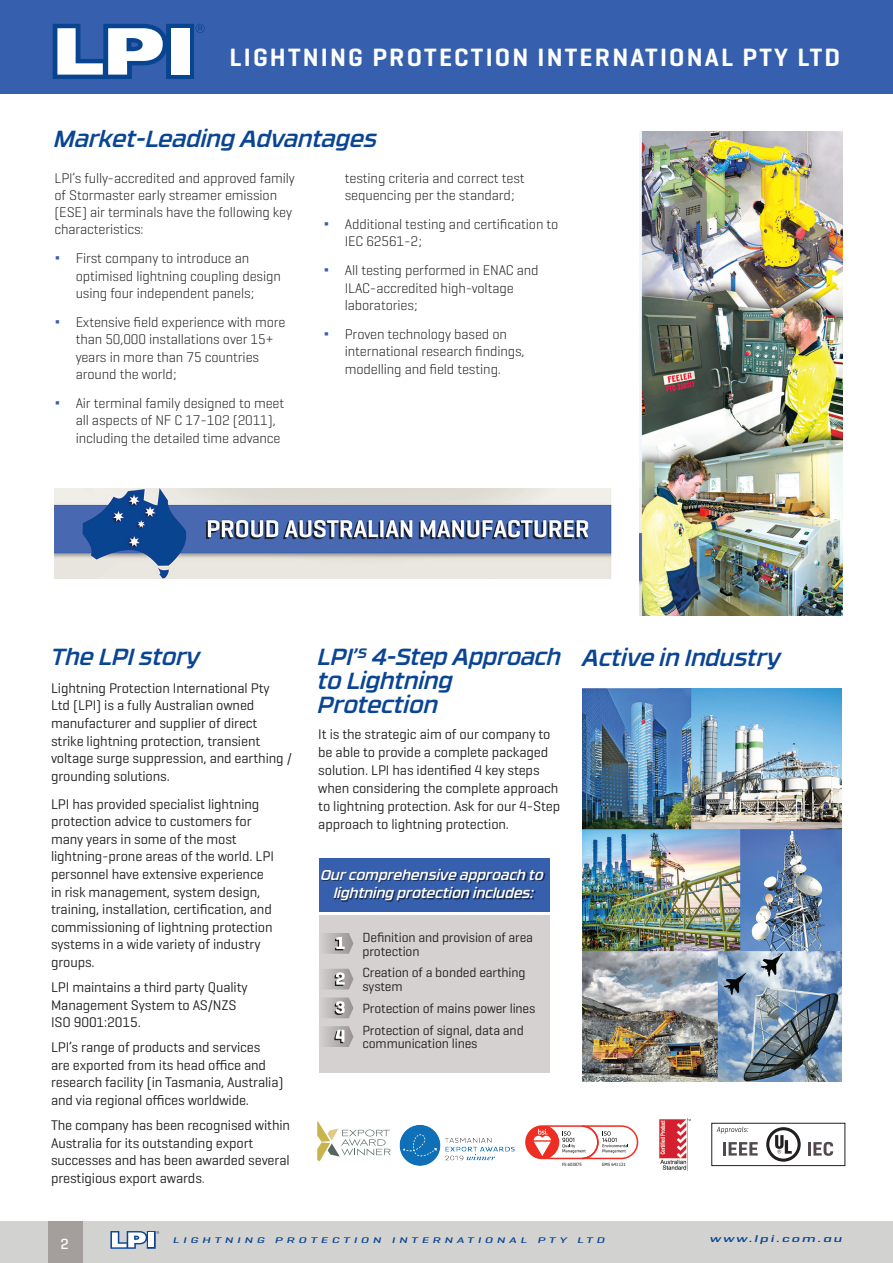
<style>
.page{position:relative;width:893px;height:1263px;background:#fff}
.page>*{position:absolute;margin:0;border:0;box-sizing:border-box;transform-origin:0 0}
.t1{font:600 25.5px "Geogrotesque";letter-spacing:.085em;color:#fff}
.t2{font:23.25px/24px "RB No 3.1 Medium Italic RB No 3.1 Medium.vfb";color:#094594}
.t3{font:500 15px "Geogrotesque";color:#fff}
.t4{font:14.25px/17.5px "Geogrotesque";letter-spacing:-.01em;color:#231f20}
.t5{font:300 14.25px/17.2px "Geogrotesque";letter-spacing:-.01em;color:#231f20}
.t6{font:14.25px/18.1px "RB No 3.1 Medium Italic RB No 3.1 Medium.vfb";color:#fff;text-align:center}
.t7{font:13.5px/13.8px "Geogrotesque";letter-spacing:-.01em;color:#231f20}
.t8{font:italic 500 9.9px "Geogrotesque";letter-spacing:.1em;color:#094491;scale:1.7 1}
.t9{font:italic 500 8.4px "Geogrotesque";letter-spacing:.25em;color:#094491;scale:1.7 1}
.t10{font:4.35px "Tahoma";color:#231f20}
.s1{font-size:16.5px;color:#3660ad}
.s2{font-weight:300}
.s3{font-size:21px}
</style>
<div class="page">
<div style="left:0;top:0;width:893px;height:94px;background:#3660ad"></div>
<div style="left:319px;top:858px;width:230px;height:53px;background:#3660ad"></div>
<img style="left:321px;top:868px;width:229px;height:37px">
<div style="left:319px;top:915px;width:230px;height:157px;background:#d4d1d0"></div>
<svg style="left:325px;top:933px;width:28px;height:21px"></svg>
<svg style="left:325px;top:969px;width:28px;height:20px"></svg>
<svg style="left:325px;top:997px;width:28px;height:21px"></svg>
<svg style="left:325px;top:1026px;width:28px;height:21px"></svg>
<div style="left:0;top:1221px;width:893px;height:42px;background:#d2d3d1"></div>
<div style="left:48px;top:1221px;width:35px;height:42px;background:#a49e9d"></div>
<svg style="left:110px;top:1231px;width:49px;height:18px"></svg>
<img style="left:639px;top:132px;width:204px;height:483px">
<img style="left:583px;top:688px;width:259px;height:393px">
<img style="left:54px;top:489px;width:557px;height:90px">
<svg style="left:53px;top:24px;width:152px;height:55px"></svg>
<svg style="left:317px;top:1121px;width:73px;height:40px"></svg>
<img style="left:659px;top:1118px;width:32px;height:53px">
<svg style="left:766px;top:1127px;width:35px;height:35px"></svg>
<svg style="left:723px;top:1142px;width:35px;height:13px"></svg>
<svg style="left:808px;top:1142px;width:25px;height:14px"></svg>
<svg style="left:717px;top:1127px;width:31px;height:6px"></svg>
<div style="left:711px;top:1123px;width:134px;height:43px;border:1px solid #231f20"></div>
<svg style="left:525px;top:1125px;width:113px;height:34px"></svg>
<img style="left:399px;top:1125px;width:116px;height:41px">
<p class="t1" style="left:230px;top:42px;width:612px">LIGHTNING PROTECTION INTERNATIONAL PTY LTD</p>
<p class="t2" style="left:54px;top:125px;width:325px">Market-Leading Advantages</p>
<p class="t5" style="left:54px;top:169px;width:242px">LPI’s fully-accredited and approved family of Stormaster early streamer emission (ESE) air terminals have the following key characteristics:</p>
<p class="t5" style="left:76px;top:250px;width:207px;text-indent:-21px"><span class="s1">∆</span> First company to introduce an optimised lightning coupling design using four independent panels;</p>
<p class="t5" style="left:76px;top:313px;width:211px;text-indent:-21px"><span class="s1">∆</span> Extensive field experience with more than 50,000 installations over 15+ years in more than 75 countries around the world;</p>
<p class="t5" style="left:76px;top:394px;width:210px;text-indent:-21px"><span class="s1">∆</span> Air terminal family designed to meet all aspects of NF C 17-102 (2011), including the detailed time advance</p>
<p class="t5" style="left:345px;top:169px;width:182px">testing criteria and correct test sequencing per the standard;</p>
<p class="t5" style="left:345px;top:215px;width:215px;text-indent:-21px"><span class="s1">∆</span> Additional testing and certification to<br>IEC 62561-2;</p>
<p class="t5" style="left:345px;top:261px;width:195px;text-indent:-21px"><span class="s1">∆</span> All testing performed in ENAC and<br>ILAC-accredited high-voltage laboratories;</p>
<p class="t5" style="left:345px;top:325px;width:181px;text-indent:-21px"><span class="s1">∆</span> Proven technology based on international research findings, modelling and field testing.</p>
<p class="t2" style="left:51px;top:643px;width:151px">The LPI story</p>
<p class="t4" style="left:51px;top:679px;width:242px">Lightning Protection International Pty Ltd (LPI) is a fully Australian owned manufacturer and supplier of direct strike lightning protection, transient voltage surge suppression, and earthing / grounding solutions.</p>
<p class="t4" style="left:51px;top:795px;width:224px">LPI has provided specialist lightning protection advice to customers for many years in some of the most lightning-prone areas of the world. LPI personnel have extensive experience in risk management, system design, training, installation, certification, and commissioning of lightning protection systems in a wide variety of industry groups.</p>
<p class="t4" style="left:51px;top:978px;width:198px">LPI maintains a third party Quality<br>Management System to AS/NZS</p>
<p class="t4" style="left:51px;top:1013px;width:91px">ISO 9001:2015.</p>
<p class="t4" style="left:51px;top:1038px;width:234px">LPI’s range of products and services<br>are exported from its head office and research facility (in Tasmania, Australia) and via regional offices worldwide.</p>
<p class="t4" style="left:51px;top:1116px;width:241px">The company has been recognised within Australia for its outstanding export successes and has been awarded several prestigious export awards<span class="s2">.</span></p>
<p class="t2" style="left:318px;top:643px;width:245px">LPI<span class="s3">’</span><sup>s</sup> 4-Step Approach to Lightning<br>Protection</p>
<p class="t4" style="left:318px;top:725px;width:244px;line-height:18px">It is the strategic aim of our company to be able to provide a complete packaged solution. LPI has identified 4 key steps when considering the complete approach to lightning protection. Ask for our 4-Step approach to lightning protection.</p>
<p class="t6" style="left:321px;top:865px;width:224px">Our comprehensive approach to lightning protection includes:</p>
<p class="t7" style="left:362px;top:930px;width:172px">Definition and provision of area protection</p>
<p class="t7" style="left:362px;top:965px;width:165px">Creation of a bonded earthing system</p>
<p class="t7" style="left:362px;top:997px;width:174px;line-height:21.8px">Protection of mains power lines<br>Protection of signal, data and</p>
<p class="t7" style="left:362px;top:1036px;width:117px">communication lines</p>
<p class="t2" style="left:583px;top:644px;width:200px">Active in Industry</p>
<p class="t10" style="left:562px;top:1162px;width:21px">FS 603875</p>
<p class="t10" style="left:602px;top:1162px;width:25px">EMS 641121</p>
<p class="t3" style="left:61px;top:1234px;width:10px">2</p>
<p class="t9" style="left:172px;top:1235px;width:256px">LIGHTNING PROTECTION INTERNATIONAL PTY LTD</p>
<p class="t8" style="left:710px;top:1233px;width:79px">www.lpi.com.au</p>
</div>
